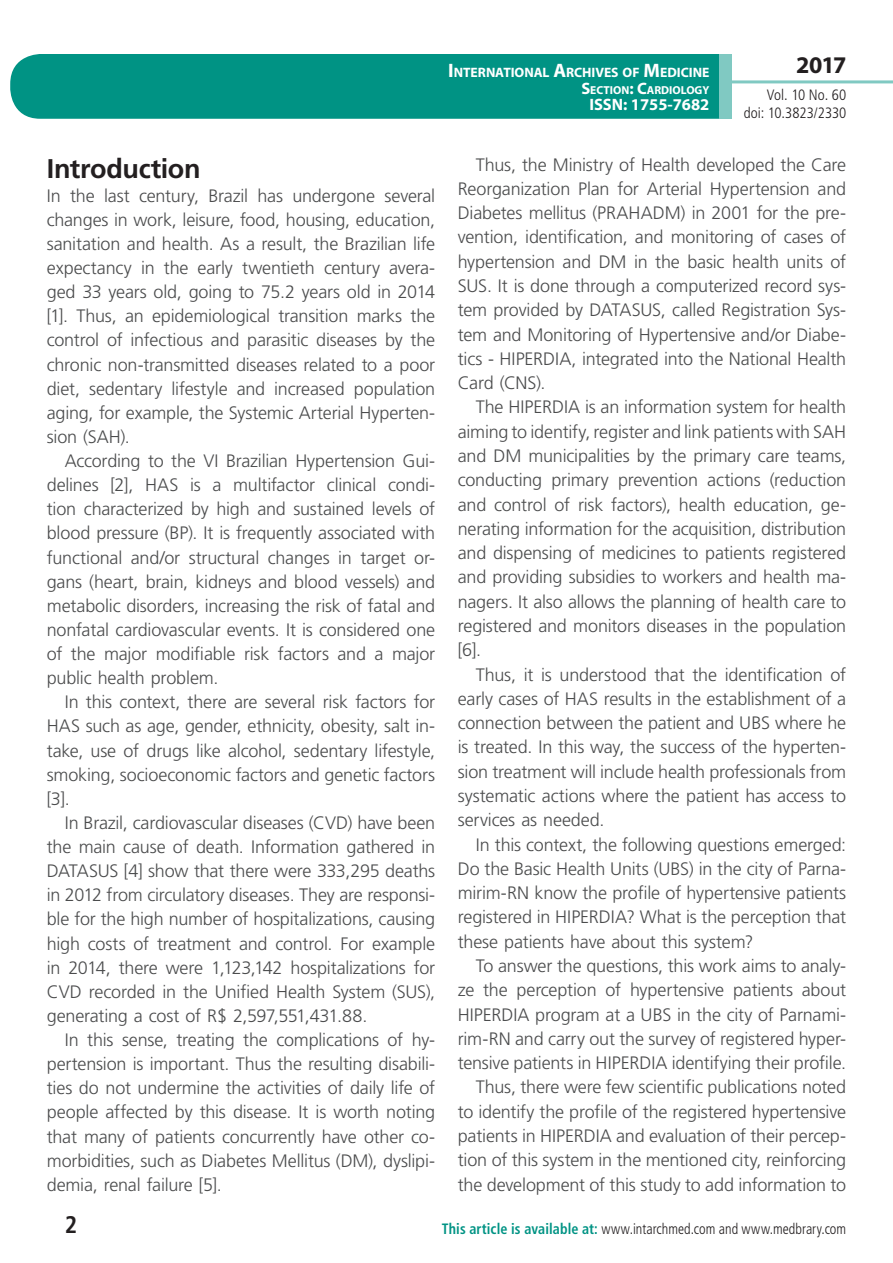
<style>
.page{position:relative;width:893px;height:1263px;background:#fff}
.page>*{position:absolute;margin:0;border:0;box-sizing:border-box;transform-origin:0 0}
.t1{font:700 27px "Frutiger LT Std";letter-spacing:-.015em;color:#231f20}
.t2{font:700 24px "Myriad Pro";color:#231f20}
.t3{font:700 condensed 24px "Frutiger LT Std";color:#231f20}
.t4{font:300 18px/24.3px "Frutiger LT Std";letter-spacing:-.01em;color:#4b4c4d;text-align:justify}
.t5{font:700 16.5px "Myriad Pro";color:#fff}
.t6{font:300 condensed 15px "Frutiger LT Std";letter-spacing:.005em;color:#231f20;scale:.94 1}
.t7{font:300 condensed 15px/18px "Frutiger LT Std";letter-spacing:.005em;color:#231f20;text-align:right}
.t8{font:700 13.65px "Myriad Pro";letter-spacing:-.005em;color:#fff}
.t9{font:700 11.55px "Myriad Pro";color:#fff}
.s1{font-size:19.5px}
.s2{font-size:16.5px}
.s3{font-weight:700;color:#009384}
</style>
<div class="page">
<div style="left:10px;top:54px;width:775px;height:65px;background:#009384;border-radius:30px"></div>
<div style="left:732px;top:0;width:161px;height:157px;background:#fff"></div>
<hr style="left:730px;top:80px;width:163px;height:3px;background:#80c9c2">
<div style="left:719px;top:54px;width:13px;height:65px;background:#80c9c2"></div>
<p class="t8" style="left:448px;top:64px;width:263px"><span class="s1">I</span>NTERNATIONAL <span class="s1">A</span>RCHIVES OF <span class="s1">M</span>EDICINE</p>
<p class="t9" style="left:581px;top:82px;width:130px"><span class="s2">S</span>ECTION<span class="s2">: C</span>ARDIOLOGY</p>
<p class="t5" style="left:589px;top:94px;width:122px">ISSN: 1755-7682</p>
<h2 class="t2" style="left:796px;top:49px;width:52px">2017</h2>
<p class="t7" style="left:744px;top:86px;width:104px">Vol. 10 No. 60 doi: 10.3823/2330</p>
<h1 class="t1" style="left:47px;top:152px;width:155px">Introduction</h1>
<p class="t4" style="left:47px;top:184px;width:390px">In the last century, Brazil has undergone several changes in work, leisure, food, housing, education, sanitation and health. As a result, the Brazilian life expectancy in the early twentieth century avera&shy;ged 33 years old, going to 75.2 years old in 2014 [1]. Thus, an epidemiological transition marks the control of infectious and parasitic diseases by the chronic non-transmitted diseases related to a poor diet, sedentary lifestyle and increased population aging, for example, the Systemic Arterial Hyperten&shy;sion (SAH).</p>
<p class="t4" style="left:47px;top:449px;width:390px;text-indent:18px">According to the VI Brazilian Hypertension Gui&shy;delines [2], HAS is a multifactor clinical condi&shy;tion characterized by high and sustained levels of blood pressure (BP). It is frequently associated with functional and/or structural changes in target or&shy;gans (heart, brain, kidneys and blood vessels) and metabolic disorders, increasing the risk of fatal and nonfatal cardiovascular events. It is considered one of the major modifiable risk factors and a major public health problem.</p>
<p class="t4" style="left:47px;top:690px;width:390px;text-indent:18px">In this context, there are several risk factors for HAS such as age, gender, ethnicity, obesity, salt in&shy;take, use of drugs like alcohol, sedentary lifestyle, smoking, socioeconomic factors and genetic factors [3].</p>
<p class="t4" style="left:47px;top:811px;width:390px;text-indent:18px">In Brazil, cardiovascular diseases (CVD) have been the main cause of death. Information gathered in DATASUS [4] show that there were 333,295 deaths in 2012 from circulatory diseases. They are responsi&shy;ble for the high number of hospitalizations, causing high costs of treatment and control. For example in 2014, there were 1,123,142 hospitalizations for CVD recorded in the Unified Health System (SUS), generating a cost of R$ 2,597,551,431.88.</p>
<p class="t4" style="left:47px;top:1028px;width:390px;text-indent:18px">In this sense, treating the complications of hy&shy;pertension is important. Thus the resulting disabili&shy;ties do not undermine the activities of daily life of people affected by this disease. It is worth noting that many of patients concurrently have other co&shy;morbidities, such as Diabetes Mellitus (DM), dyslipi&shy;demia, renal failure [5].</p>
<p class="t4" style="left:458px;top:153px;width:390px;text-indent:18px">Thus, the Ministry of Health developed the Care Reorganization Plan for Arterial Hypertension and Diabetes mellitus (PRAHADM) in 2001 for the pre&shy;vention, identification, and monitoring of cases of hypertension and DM in the basic health units of SUS. It is done through a computerized record sys&shy;tem provided by DATASUS, called Registration Sys&shy;tem and Monitoring of Hypertensive and/or Diabe&shy;tics - HIPERDIA, integrated into the National Health Card (CNS).</p>
<p class="t4" style="left:458px;top:395px;width:390px;text-indent:18px">The HIPERDIA is an information system for health aiming to identify, register and link patients with SAH and DM municipalities by the primary care teams, conducting primary prevention actions (reduction and control of risk factors), health education, ge&shy;nerating information for the acquisition, distribution and dispensing of medicines to patients registered and providing subsidies to workers and health ma&shy;nagers. It also allows the planning of health care to registered and monitors diseases in the population [6].</p>
<p class="t4" style="left:458px;top:662px;width:390px;text-indent:18px">Thus, it is understood that the identification of early cases of HAS results in the establishment of a connection between the patient and UBS where he is treated. In this way, the success of the hyperten&shy;sion treatment will include health professionals from systematic actions where the patient has access to services as needed.</p>
<p class="t4" style="left:458px;top:832px;width:390px;text-indent:18px">In this context, the following questions emerged:<br>Do the Basic Health Units (UBS) in the city of Parna&shy;mirim-RN know the profile of hypertensive patients registered in HIPERDIA? What is the perception that these patients have about this system?</p>
<p class="t4" style="left:458px;top:954px;width:390px;text-align:right">To answer the questions, this work aims to analy&shy;ze the perception of hypertensive patients about HIPERDIA program at a UBS in the city of Parnami&shy;rim-RN and carry out the survey of registered hyper&shy;tensive patients in HIPERDIA identifying their profile.<br>Thus, there were few scientific publications noted to identify the profile of the registered hypertensive patients in HIPERDIA and evaluation of their percep&shy;tion of this system in the mentioned city, reinforcing the development of this study to add information to</p>
<h2 class="t3" style="left:65px;top:1210px;width:14px">2</h2>
<p class="t6" style="left:442px;top:1220px;width:432px"><span class="s3">This article is available at:</span> www.intarchmed.com and www.medbrary.com</p>
</div>
